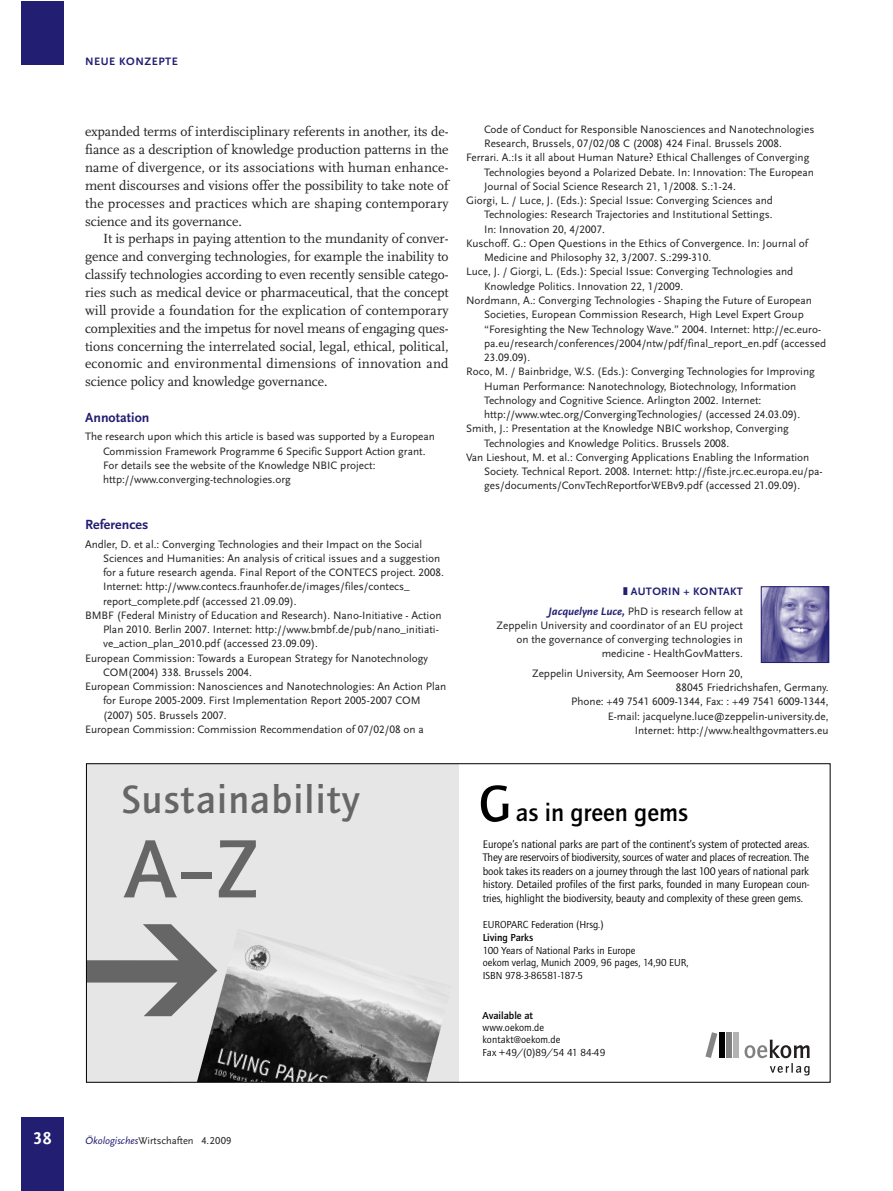
<style>
.page{position:relative;width:893px;height:1191px;background:#fff}
.page>*{position:absolute;margin:0;border:0;box-sizing:border-box;transform-origin:0 0}
.t1{font:85.5px "Quay Itc T Bold+KQLIIM";color:#666}
.t2{font:40.5px "Quay Itc T Bold+KQLIIM";letter-spacing:.03em;color:#666}
.t3{font:25.5px "Quay Itc T Bold+KQLIIM";color:#000}
.t4{font:700 17.85px "Scala Sans LF";color:#fff}
.t5{font:13.8px/17.9px "Scala LF";letter-spacing:-.005em;color:#231f20;text-align:justify}
.t6{font:700 13.8px "Scala Sans LF";letter-spacing:.005em;color:#221e72}
.t7{font:11.25px/14.2px "Scala Sans LF";color:#231f20;text-align:right}
.t8{font:11.25px/13.5px "Quay Itc T Book+BOJVWX";letter-spacing:-.005em;color:#000;text-align:justify}
.t9{font:700 11.25px "Scala Sans LF";letter-spacing:.05em;color:#221e72}
.t10{font:10.5px/12.8px "Quay Itc T Book+BOJVWX";color:#000}
.t11{font:10.5px "Scala Sans LF";color:#231f20}
.t12{font:10.5px "Quay Itc T Bold+KQLIIM";color:#000}
.s1{color:#221e72}
.s2{font-weight:700;color:#221e72}
.s3{font-weight:700;font-style:italic;color:#221e72}
.s4{font-size:52.5px}
.s5{font-style:italic;color:#221e72}
</style>
<div class="page">
<div style="left:21px;top:1117px;width:43px;height:74px;background:#221e72"></div>
<div style="left:21px;top:1px;width:43px;height:64px;background:#221e72"></div>
<div style="left:86px;top:763px;width:372px;height:319px;background:#e6e6e6"></div>
<div style="left:733px;top:1032px;width:6px;height:26px;background:#b3b3b3"></div>
<div style="left:726px;top:1032px;width:5px;height:26px;background:#808080"></div>
<div style="left:719px;top:1032px;width:5px;height:26px;background:#000"></div>
<svg style="left:705px;top:1032px;width:12px;height:26px"></svg>
<svg style="left:744px;top:1039px;width:66px;height:36px"></svg>
<svg style="left:88px;top:924px;width:108px;height:92px"></svg>
<img style="left:196px;top:931px;width:246px;height:149px">
<img style="left:763px;top:588px;width:64px;height:73px">
<div style="left:761px;top:586px;width:68px;height:77px;border:1px solid #221e72"></div>
<h3 class="t4" style="left:33px;top:1131px;width:20px">38</h3>
<p class="t9" style="left:85px;top:57px;width:94px">NEUE KONZEPTE</p>
<p class="t5" style="left:85px;top:124px;width:365px">expanded terms of interdisciplinary referents in another, its de&shy;fiance as a description of knowledge production patterns in the name of divergence, or its associations with human enhance&shy;ment discourses and visions offer the possibility to take note of the processes and practices which are shaping contemporary science and its governance.</p>
<p class="t5" style="left:85px;top:231px;width:365px;text-indent:18px">It is perhaps in paying attention to the mundanity of conver&shy;gence and converging technologies, for example the inability to classify technologies according to even recently sensible catego&shy;ries such as medical device or pharmaceutical, that the concept will provide a foundation for the explication of contemporary complexities and the impetus for novel means of engaging ques&shy;tions concerning the interrelated social, legal, ethical, political, economic and environmental dimensions of innovation and science policy and knowledge governance.</p>
<p class="t6" style="left:85px;top:412px;width:66px">Annotation</p>
<p class="t7" style="left:103px;top:431px;width:333px;text-align:left;text-indent:-18px">The research upon which this article is based was supported by a European Commission Framework Programme 6 Specific Support Action grant.<br>For details see the website of the Knowledge NBIC project: http://www.converging-technologies.org</p>
<p class="t6" style="left:85px;top:519px;width:65px">References</p>
<p class="t7" style="left:85px;top:538px;width:339px">Andler, D. et al.: Converging Technologies and their Impact on the Social</p>
<p class="t7" style="left:103px;top:552px;width:339px">Sciences and Humanities: An analysis of critical issues and a suggestion</p>
<p class="t7" style="left:103px;top:566px;width:342px">for a future research agenda. Final Report of the CONTECS project. 2008.</p>
<p class="t7" style="left:103px;top:580px;width:308px">Internet: http://www.contecs.fraunhofer.de/images/files/contecs_</p>
<p class="t7" style="left:103px;top:595px;width:195px">report_complete.pdf (accessed 21.09.09).</p>
<p class="t7" style="left:85px;top:609px;width:358px">BMBF (Federal Ministry of Education and Research). Nano-Initiative - Action</p>
<p class="t7" style="left:103px;top:623px;width:337px">Plan 2010. Berlin 2007. Internet: http://www.bmbf.de/pub/nano_initiati-</p>
<p class="t7" style="left:103px;top:637px;width:216px">ve_action_plan_2010.pdf (accessed 23.09.09).</p>
<p class="t7" style="left:85px;top:652px;width:344px">European Commission: Towards a European Strategy for Nanotechnology</p>
<p class="t7" style="left:103px;top:666px;width:150px">COM(2004) 338. Brussels 2004.</p>
<p class="t7" style="left:85px;top:680px;width:363px">European Commission: Nanosciences and Nanotechnologies: An Action Plan</p>
<p class="t7" style="left:103px;top:694px;width:319px">for Europe 2005-2009. First Implementation Report 2005-2007 COM</p>
<p class="t7" style="left:103px;top:709px;width:125px">(2007) 505. Brussels 2007.</p>
<p class="t7" style="left:85px;top:723px;width:340px">European Commission: Commission Recommendation of 07/02/08 on a</p>
<p class="t7" style="left:484px;top:123px;width:332px">Code of Conduct for Responsible Nanosciences and Nanotechnologies</p>
<p class="t7" style="left:484px;top:137px;width:299px">Research, Brussels, 07/02/08 C (2008) 424 Final. Brussels 2008.</p>
<p class="t7" style="left:466px;top:152px;width:345px">Ferrari. A.:Is it all about Human Nature? Ethical Challenges of Converging</p>
<p class="t7" style="left:484px;top:166px;width:331px">Technologies beyond a Polarized Debate. In: Innovation: The European</p>
<p class="t7" style="left:484px;top:180px;width:253px">Journal of Social Science Research 21, 1/2008. S.:1-24.</p>
<p class="t7" style="left:466px;top:194px;width:308px">Giorgi, L. / Luce, J. (Eds.): Special Issue: Converging Sciences and</p>
<p class="t7" style="left:484px;top:209px;width:290px">Technologies: Research Trajectories and Institutional Settings.</p>
<p class="t7" style="left:484px;top:223px;width:122px">In: Innovation 20, 4/2007.</p>
<p class="t7" style="left:466px;top:237px;width:343px">Kuschoff. G.: Open Questions in the Ethics of Convergence. In: Journal of</p>
<p class="t7" style="left:484px;top:251px;width:229px">Medicine and Philosophy 32, 3/2007. S.:299-310.</p>
<p class="t7" style="left:466px;top:266px;width:329px">Luce, J. / Giorgi, L. (Eds.): Special Issue: Converging Technologies and</p>
<p class="t7" style="left:484px;top:280px;width:201px">Knowledge Politics. Innovation 22, 1/2009.</p>
<p class="t7" style="left:466px;top:294px;width:347px">Nordmann, A.: Converging Technologies - Shaping the Future of European</p>
<p class="t7" style="left:484px;top:308px;width:321px">Societies, European Commission Research, High Level Expert Group</p>
<p class="t7" style="left:484px;top:323px;width:339px">“Foresighting the New Technology Wave.” 2004. Internet: http://ec.euro-</p>
<p class="t7" style="left:484px;top:337px;width:344px">pa.eu/research/conferences/2004/ntw/pdf/final_report_en.pdf (accessed</p>
<p class="t7" style="left:484px;top:351px;width:48px">23.09.09).</p>
<p class="t7" style="left:466px;top:365px;width:350px">Roco, M. / Bainbridge, W.S. (Eds.): Converging Technologies for Improving</p>
<p class="t7" style="left:484px;top:380px;width:314px">Human Performance: Nanotechnology, Biotechnology, Information</p>
<p class="t7" style="left:484px;top:394px;width:279px">Technology and Cognitive Science. Arlington 2002. Internet:</p>
<p class="t7" style="left:484px;top:408px;width:318px">http://www.wtec.org/ConvergingTechnologies/ (accessed 24.03.09).</p>
<p class="t7" style="left:466px;top:422px;width:324px">Smith, J.: Presentation at the Knowledge NBIC workshop, Converging</p>
<p class="t7" style="left:484px;top:437px;width:247px">Technologies and Knowledge Politics. Brussels 2008.</p>
<p class="t7" style="left:466px;top:451px;width:345px">Van Lieshout, M. et al.: Converging Applications Enabling the Information</p>
<p class="t7" style="left:484px;top:465px;width:340px">Society. Technical Report. 2008. Internet: http://fiste.jrc.ec.europa.eu/pa-</p>
<p class="t7" style="left:484px;top:479px;width:318px">ges/documents/ConvTechReportforWEBv9.pdf (accessed 21.09.09).</p>
<p class="t7" style="left:548px;top:582px;width:196px;line-height:20px"><span class="s1">❚</span> <span class="s2">AUTORIN + KONTAKT<br></span><span class="s3">Jacquelyne Luce,</span> PhD is research fellow at</p>
<p class="t7" style="left:496px;top:619px;width:248px">Zeppelin University and coordinator of an EU project on the governance of converging technologies in medicine - HealthGovMatters.</p>
<p class="t7" style="left:532px;top:667px;width:212px">Zeppelin University, Am Seemooser Horn 20,</p>
<p class="t7" style="left:676px;top:681px;width:154px">88045 Friedrichshafen, Germany.</p>
<p class="t7" style="left:571px;top:695px;width:259px">Phone: +49 7541 6009-1344, Fax: : +49 7541 6009-1344,</p>
<p class="t7" style="left:608px;top:709px;width:222px">E-mail: jacquelyne.luce@zeppelin-university.de,</p>
<p class="t7" style="left:635px;top:724px;width:195px">Internet: http://www.healthgovmatters.eu</p>
<h2 class="t2" style="left:121px;top:775px;width:240px">Sustainability</h2>
<h1 class="t1" style="left:124px;top:818px;width:135px">A–Z</h1>
<h3 class="t3" style="left:479px;top:797px;width:211px"><span class="s4">G</span> as in green gems</h3>
<p class="t8" style="left:483px;top:838px;width:328px">Europe’s national parks are part of the continent’s system of protected areas.<br>They are reservoirs of biodiversity, sources of water and places of recreation. The book takes its readers on a journey through the last 100 years of national park history. Detailed profiles of the first parks, founded in many European coun&shy;tries, highlight the biodiversity, beauty and complexity of these green gems.</p>
<p class="t10" style="left:483px;top:919px;width:122px">EUROPARC Federation (Hrsg.)</p>
<p class="t12" style="left:483px;top:931px;width:52px">Living Parks</p>
<p class="t10" style="left:483px;top:944px;width:207px">100 Years of National Parks in Europe<br>oekom verlag, Munich 2009, 96 pages, 14,90 EUR,<br>ISBN 978-3-86581-187-5</p>
<p class="t12" style="left:483px;top:1009px;width:52px">Available at</p>
<p class="t10" style="left:483px;top:1022px;width:79px;line-height:12px">www.oekom.de kontakt@oekom.de</p>
<p class="t10" style="left:483px;top:1047px;width:124px">Fax +49/(0)89/54 41 84-49</p>
<p class="t11" style="left:85px;top:1136px;width:148px"><span class="s5">Ökologisches</span>Wirtschaften 4.2009</p>
</div>
